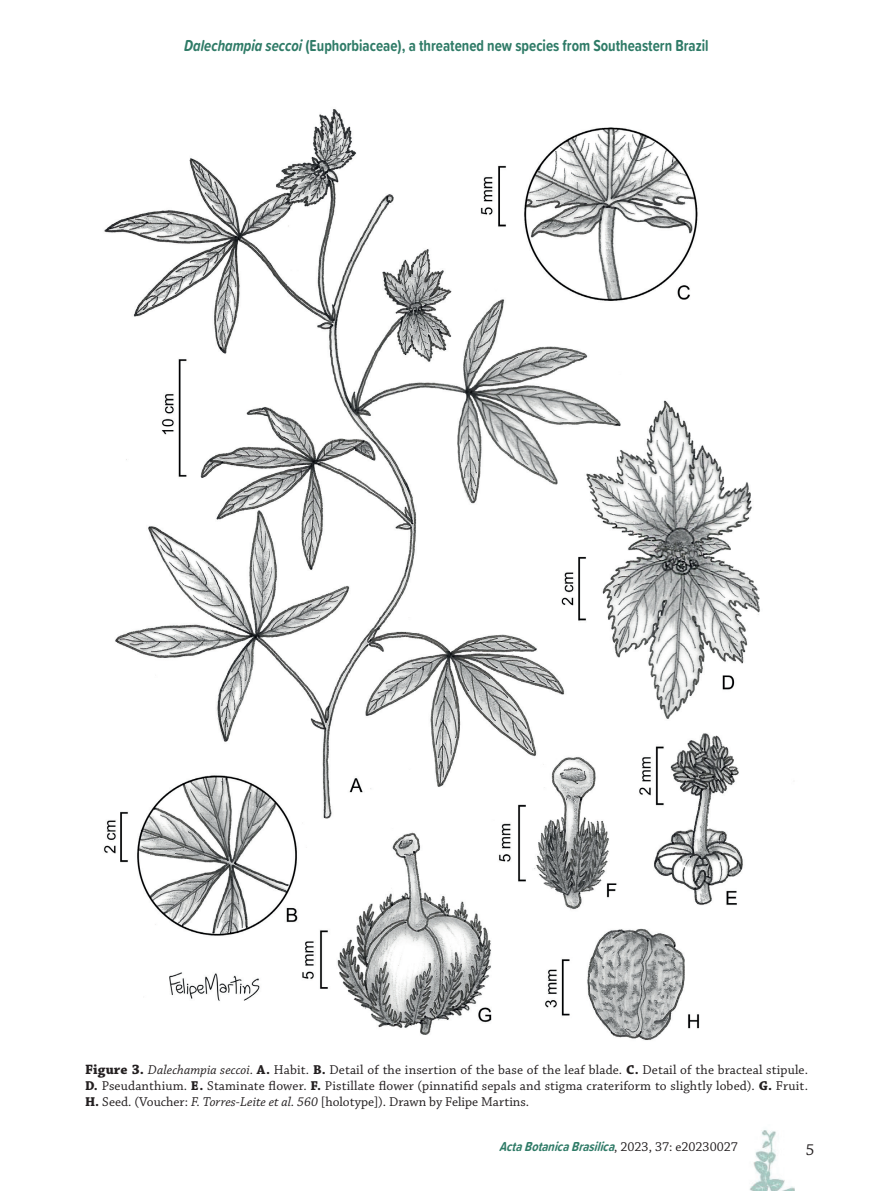
<style>
.page{position:relative;width:893px;height:1191px;background:#fff}
.page>*{position:absolute;margin:0;border:0;box-sizing:border-box;transform-origin:0 0}
.t1{font:700 16.5px "Proxima Soft Cond";color:#2f7b67;scale:.91 1}
.t2{font:16.5px "Chaparral Pro";color:#231f20}
.t3{font:13.5px/16.2px "Chaparral Pro";color:#231f20;text-align:justify}
.t4{font:italic 700 13.5px "Proxima Soft Cond";color:#2f7b67;scale:.95 1}
.s1{font-style:italic}
.s2{font-weight:700;font-size:14.25px}
.s3{font-weight:700}
.s4{font-family:"Chaparral Pro";font-weight:400;font-style:normal;color:#231f20}
</style>
<div class="page">
<img style="left:749px;top:1130px;width:45px;height:61px">
<img style="left:103px;top:109px;width:657px;height:931px">
<p class="t1" style="left:184px;top:33px;width:578px"><span class="s1">Dalechampia seccoi</span> (Euphorbiaceae), a threatened new species from Southeastern Brazil</p>
<p class="t3" style="left:85px;top:1061px;width:724px"><span class="s2">Figure 3.</span> <span class="s1">Dalechampia seccoi.</span> <span class="s3">A.</span> Habit. <span class="s3">B.</span> Detail of the insertion of the base of the leaf blade. <span class="s3">C.</span> Detail of the bracteal stipule.<br><span class="s3">D.</span> Pseudanthium. <span class="s3">E.</span> Staminate flower. <span class="s3">F.</span> Pistillate flower (pinnatifid sepals and stigma crateriform to slightly lobed). <span class="s3">G.</span> Fruit.<br><span class="s3">H.</span> Seed. (Voucher: <span class="s1">F. Torres-Leite et al. 560</span> [holotype]). Drawn by Felipe Martins.</p>
<p class="t4" style="left:499px;top:1136px;width:253px">ActaBotanicaBrasilica<span class="s4">, 2 0 2 3 , 3 7 : e 2 0 2 3 0 0 2 7</span></p>
<p class="t2" style="left:806px;top:1141px;width:10px">5</p>
</div>
